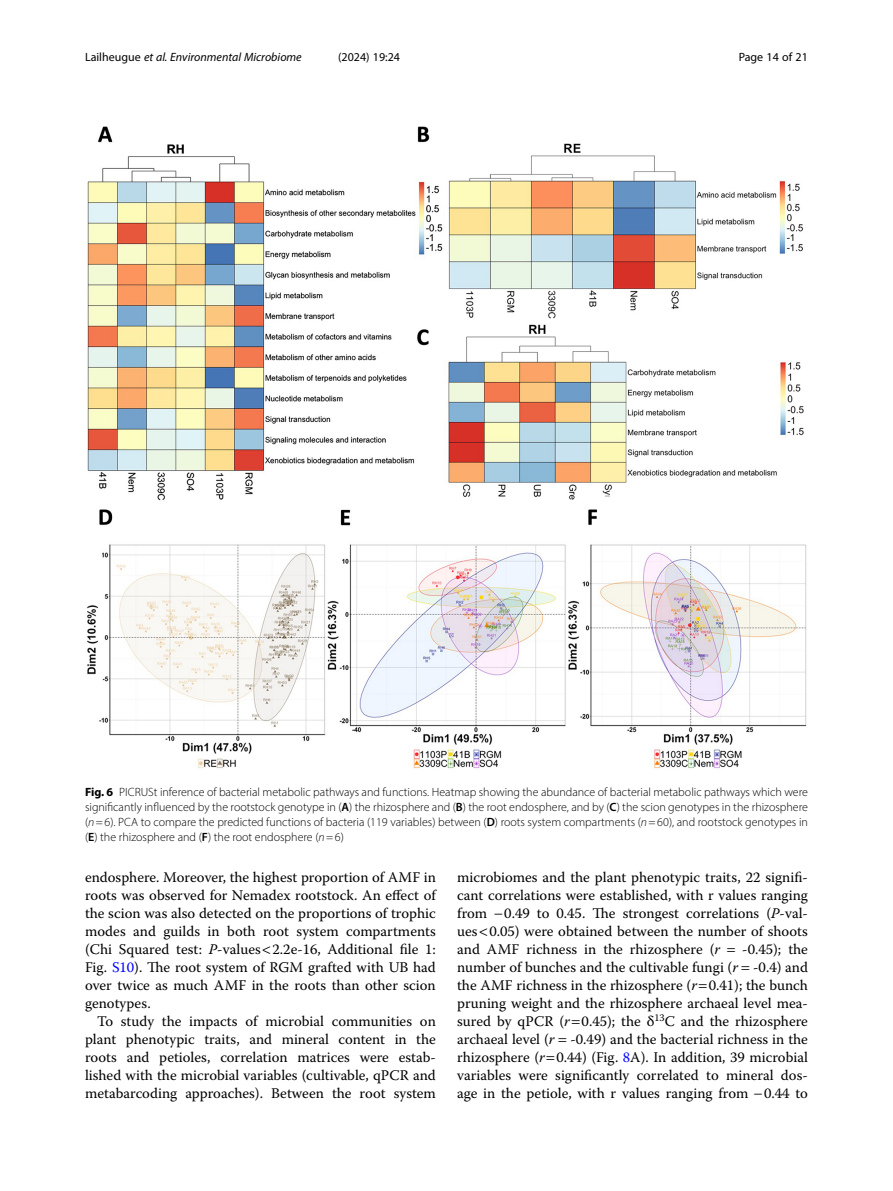
<style>
.page{position:relative;width:893px;height:1191px;background:#fff}
.page>*{position:absolute;margin:0;border:0;box-sizing:border-box;transform-origin:0 0}
.Body_Text_Indent{font:14.7px/18px "Warnock Pro";color:#000;text-align:justify}
.Figure_Caption{font:300 12px/15px "Myriad Pro";color:#000;text-align:justify}
.t1{font:italic 12px "Myriad Pro";color:#000}
.t2{font:12px "Myriad Pro";color:#000}
.s1{font-style:normal}
.s2{font-weight:700}
.s3{font-weight:600}
.s4{font-style:italic}
.s5{color:#00f}
</style>
<div class="page">
<img style="left:87px;top:126px;width:720px;height:643px">
<p class="t1" style="left:85px;top:50px;width:218px"><span class="s1">Lailheugue</span> et al. Environmental Microbiome</p>
<p class="t2" style="left:338px;top:50px;width:63px">(2024) 19:24</p>
<p class="t2" style="left:739px;top:50px;width:71px">Page 14 of 21</p>
<p class="Figure_Caption" style="left:85px;top:784px;width:724px"><span class="s2">Fig. 6</span> PICRUSt inference of bacterial metabolic pathways and functions. Heatmap showing the abundance of bacterial metabolic pathways which were significantly influenced by the rootstock genotype in (<span class="s3">A</span>) the rhizosphere and (<span class="s3">B</span>) the root endosphere, and by (<span class="s3">C</span>) the scion genotypes in the rhizosphere (<span class="s4">n</span>=6). PCA to compare the predicted functions of bacteria (119 variables) between (<span class="s3">D</span>) roots system compartments (<span class="s4">n</span>=60), and rootstock genotypes in (<span class="s3">E</span>) the rhizosphere and (<span class="s3">F</span>) the root endosphere (<span class="s4">n</span>=6)</p>
<p class="Body_Text_Indent" style="left:85px;top:868px;width:352px">endosphere. Moreover, the highest proportion of AMF in roots was observed for Nemadex rootstock. An effect of the scion was also detected on the proportions of trophic modes and guilds in both root system compartments (Chi Squared test: <span class="s4">P</span>-values 2.2e-16, Additional file 1:<br>Fig. <span class="s5">S10</span>). The root system of RGM grafted with UB had over twice as much AMF in the roots than other scion genotypes.</p>
<p class="Body_Text_Indent" style="left:85px;top:1012px;width:352px;text-indent:12px">To study the impacts of microbial communities on plant phenotypic traits, and mineral content in the roots and petioles, correlation matrices were estab&shy;lished with the microbial variables (cultivable, qPCR and metabarcoding approaches). Between the root system</p>
<p class="Body_Text_Indent" style="left:457px;top:868px;width:352px">microbiomes and the plant phenotypic traits, 22 signifi&shy;cant correlations were established, with r values ranging from −0.49 to 0.45. The strongest correlations (<span class="s4">P</span>-val&shy;ues 0.05) were obtained between the number of shoots and AMF richness in the rhizosphere (<span class="s4">r</span></p>
<p class="Body_Text_Indent" style="left:457px;top:940px;width:352px;text-indent:285px">-0.45); the number of bunches and the cultivable fungi (<span class="s4">r</span> -0.4) and the AMF richness in the rhizosphere (<span class="s4">r</span> 0.41); the bunch pruning weight and the rhizosphere archaeal level mea&shy;sured by qPCR (<span class="s4">r</span> 0.45); the δ<sup>13</sup>C and the rhizosphere archaeal level (<span class="s4">r</span> -0.49) and the bacterial richness in the rhizosphere (<span class="s4">r</span> 0.44) (Fig. <span class="s5">8</span>A). In addition, 39 microbial variables were significantly correlated to mineral dos&shy;age in the petiole, with r values ranging from −0.44 to</p>
</div>
